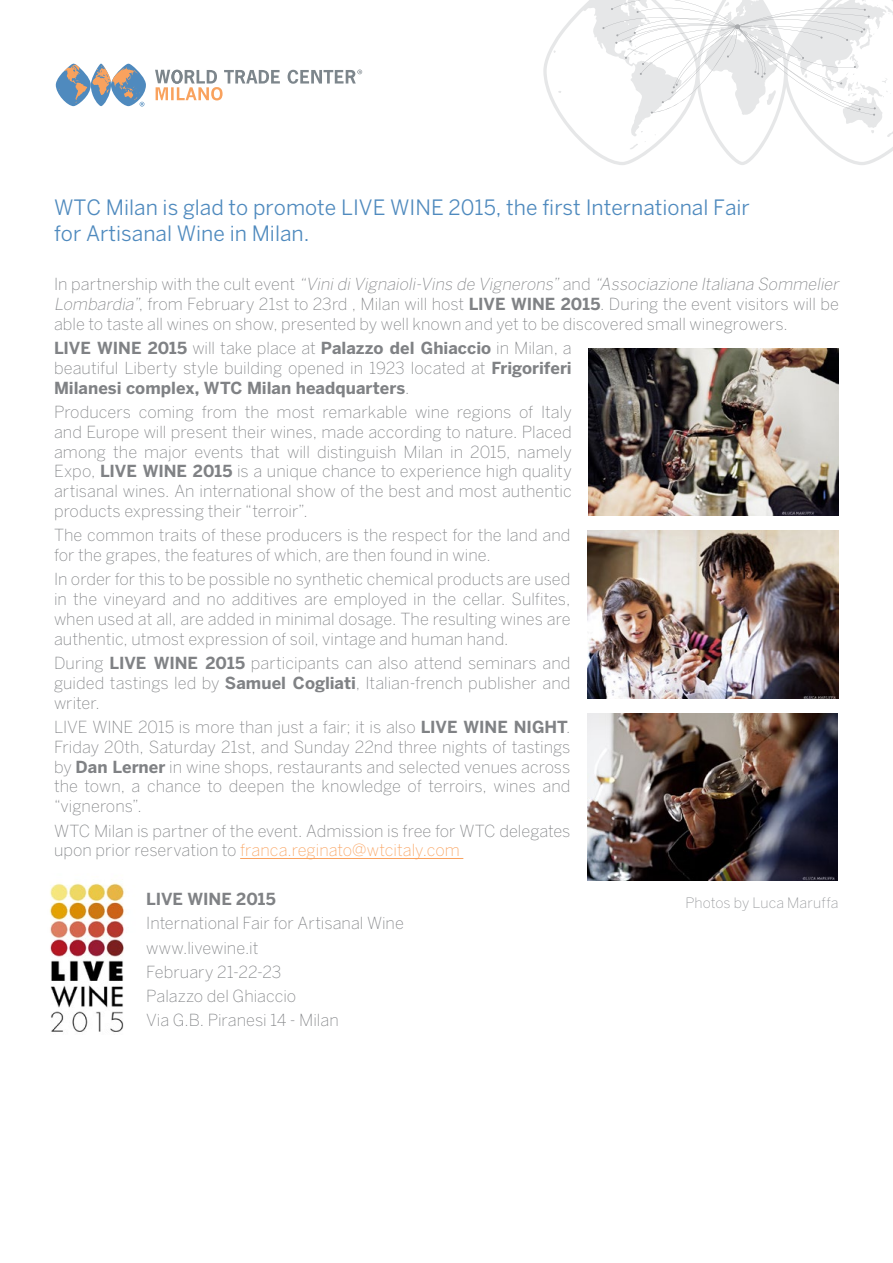
<style>
.page{position:relative;width:893px;height:1263px;background:#fff}
.page>*{position:absolute;margin:0;border:0;box-sizing:border-box;transform-origin:0 0}
.t1{font:21px/25.2px "Benton Sans";color:#4f8abe}
.t2{font:200 16.5px/19.8px "Benton Sans";color:#808285}
.t3{font:700 16.5px/19.8px "Benton Sans";color:#808285;text-align:justify}
.t4{font:200 14.25px "Benton Sans";letter-spacing:.01em;color:#939598}
.s1{font-style:italic}
.s2{font-weight:700}
.s3{font-weight:200}
.s4{color:#f9a25e}
</style>
<div class="page">
<svg style="left:543px;top:0;width:350px;height:165px"></svg>
<svg style="left:288px;top:70px;width:74px;height:14px"></svg>
<svg style="left:56px;top:64px;width:90px;height:42px"></svg>
<svg style="left:155px;top:70px;width:125px;height:30px"></svg>
<hr style="left:240px;top:858px;width:223px;height:1px;background:#f9a25e">
<img style="left:587px;top:714px;width:251px;height:167px">
<img style="left:587px;top:531px;width:251px;height:167px">
<img style="left:589px;top:348px;width:250px;height:167px">
<img style="left:49px;top:883px;width:75px;height:149px">
<p class="t1" style="left:54px;top:195px;width:697px">WTC Milan is glad to promote LIVE WINE 2015, the first International Fair for Artisanal Wine in Milan.</p>
<p class="t2" style="left:54px;top:274px;width:790px">I n p a r t n e rs h i p w i t h t h e c u l t eve n t <span class="s1">“VinidiVignaioli-Vins de Vignerons”</span> a n d <span class="s1">“Associazione Italiana Sommelier<br>Lombardia”</span>, from February 21st to 23rd , Milan will host <span class="s2">LIVE WINE 2015</span>. During the event visitors will be able to taste all wines on show, presented by well known and yet to be discovered small winegrowers.</p>
<p class="t3" style="left:54px;top:338px;width:519px">LIVE WINE 2015 <span class="s3">will take place at</span> Palazzo del Ghiaccio <span class="s3">in Milan, a beautiful Liberty style building opened in 1923 located at</span> Frigoriferi Milanesi complex, WTC Milan headquarters<span class="s3">.</span></p>
<p class="t2" style="left:54px;top:402px;width:519px;text-align:justify">Producers coming from the most remarkable wine regions of Italy and Europe will present their wines, made according to nature. Placed among the major events that will distinguish Milan in 2015, namely Expo, <span class="s2">LIVE WINE 2015</span> is a unique chance to experience high quality artisanal wines. An international show of the best and most authentic products expressing their “terroir”.</p>
<p class="t2" style="left:54px;top:525px;width:518px">The common traits of these producers is the respect for the land and for the grapes, the features of which, are then found in wine.</p>
<p class="t2" style="left:54px;top:569px;width:518px;text-align:justify">In order for this to be possible no synthetic chemical products are used in the vineyard and no additives are employed in the cellar. Sulfites, when used at all, are added in minimal dosage. The resulting wines are authentic, utmost expression of soil, vintage and human hand.</p>
<p class="t2" style="left:54px;top:653px;width:518px;text-align:justify">During <span class="s2">LIVE WINE 2015</span> participants can also attend seminars and guided tastings led by <span class="s2">Samuel Cogliati</span>, Italian-french publisher and writer.</p>
<p class="t2" style="left:54px;top:717px;width:518px;text-align:justify">LIVE WINE 2015 is more than just a fair; it is also <span class="s2">LIVE WINE NIGHT</span>.<br>Friday 20th, Saturday 21st, and Sunday 22nd three nights of tastings by <span class="s2">Dan Lerner</span> in wine shops, restaurants and selected venues across the town, a chance to deepen the knowledge of terroirs, wines and “vignerons”.</p>
<p class="t2" style="left:54px;top:820px;width:518px">WTC Milan is partner of the event. Admission is free for WTC delegates upon prior reservation to <span class="s4">franca.reginato@wtcitaly.com</span></p>
<p class="t3" style="left:146px;top:889px;width:131px">LIVE WINE 2015</p>
<p class="t2" style="left:146px;top:911px;width:259px;line-height:24.3px">International Fair for Artisanal Wine www.livewine.it<br>February 21-22-23<br>Palazzo del Ghiaccio<br>Via G.B. Piranesi 14 - Milan</p>
<p class="t4" style="left:685px;top:895px;width:154px">Photos by Luca Maruffa</p>
</div>
